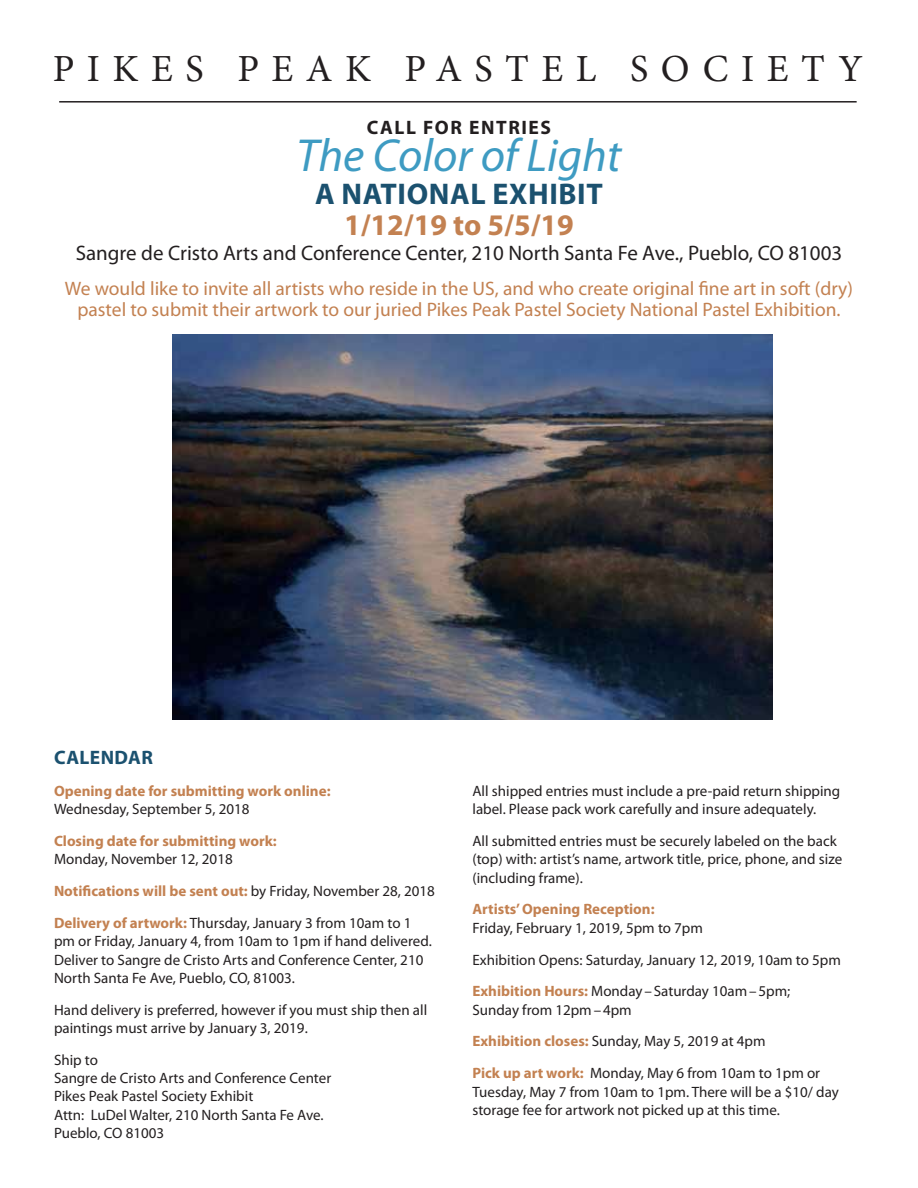
<style>
.page{position:relative;width:918px;height:1188px;background:#fff}
.page>*{position:absolute;margin:0;border:0;box-sizing:border-box;transform-origin:0 0}
.t1{font:italic 46.5px "Myriad Pro";color:#3e9bc2}
.t2{font:38.4px "Minion Pro";letter-spacing:.325em;color:#231f20}
.t3{font:700 30px "Myriad Pro";letter-spacing:.02em;color:#1b516f}
.t4{font:700 30px "Myriad Pro";color:#c38151}
.t5{font:21px "Myriad Pro";color:#231f20}
.t6{font:19.5px/21.3px "Myriad Pro";color:#c38151;text-align:center}
.t7{font:700 19.5px "Myriad Pro";letter-spacing:.08em;color:#231f20}
.t8{font:700 19.5px "Myriad Pro";letter-spacing:.02em;color:#1b516f}
.t9{font:15px/18.3px "Myriad Pro";color:#231f20}
.t10{font:700 15px "Myriad Pro";color:#c38151}
.s1{font-weight:700;color:#c38151}
</style>
<div class="page">
<hr style="left:59px;top:101px;width:798px;height:2px;background:#231f20">
<img style="left:172px;top:335px;width:601px;height:385px">
<h2 class="t2" style="left:53px;top:43px;width:812px">PIKES PEAK PASTEL SOCIETY</h2>
<h3 class="t7" style="left:367px;top:114px;width:186px">CALL FOR ENTRIES</h3>
<h1 class="t1" style="left:296px;top:127px;width:327px">The Color of Light</h1>
<h3 class="t3" style="left:315px;top:174px;width:289px">A NATIONAL EXHIBIT</h3>
<h3 class="t4" style="left:344px;top:205px;width:231px">1/12/19 to 5/5/19</h3>
<h3 class="t5" style="left:76px;top:240px;width:768px">Sangre de Cristo Arts and Conference Center, 210 North Santa Fe Ave., Pueblo, CO 81003</h3>
<h3 class="t6" style="left:65px;top:278px;width:790px">We would like to invite all artists who reside in the US, and who create original fine art in soft (dry) pastel to submit their artwork to our juried Pikes Peak Pastel Society National Pastel Exhibition.</h3>
<h3 class="t8" style="left:54px;top:745px;width:100px">CALENDAR</h3>
<p class="t10" style="left:54px;top:781px;width:278px">Opening date for submitting work online:</p>
<p class="t9" style="left:54px;top:800px;width:197px">Wednesday, September 5, 2018</p>
<p class="t10" style="left:54px;top:831px;width:224px">Closing date for submitting work:</p>
<p class="t9" style="left:54px;top:843px;width:382px;line-height:31.8px">Monday, November 12, 2018<br><span class="s1">Notifications will be sent out:</span> by Friday, November 28, 2018<br><span class="s1">Delivery of artwork:</span> Thursday, January 3 from 10am to 1</p>
<p class="t9" style="left:54px;top:932px;width:379px">pm or Friday, January 4, from 10am to 1pm if hand delivered.<br>Deliver to Sangre de Cristo Arts and Conference Center, 210<br>North Santa Fe Ave, Pueblo, CO, 81003.</p>
<p class="t9" style="left:54px;top:1000px;width:375px">Hand delivery is preferred, however if you must ship then all paintings must arrive by January 3, 2019.</p>
<p class="t9" style="left:54px;top:1050px;width:279px">Ship to<br>Sangre de Cristo Arts and Conference Center<br>Pikes Peak Pastel Society Exhibit<br>Attn: LuDel Walter, 210 North Santa Fe Ave.<br>Pueblo, CO 81003</p>
<p class="t9" style="left:472px;top:782px;width:369px">All shipped entries must include a pre-paid return shipping label. Please pack work carefully and insure adequately.</p>
<p class="t9" style="left:472px;top:832px;width:371px">All submitted entries must be securely labeled on the back (top) with: artist’s name, artwork title, price, phone, and size (including frame).</p>
<p class="t10" style="left:472px;top:900px;width:184px">Artists’ Opening Reception:</p>
<p class="t9" style="left:472px;top:912px;width:370px;line-height:31.8px">Friday, February 1, 2019, 5pm to 7pm<br>Exhibition Opens: Saturday, January 12, 2019, 10am to 5pm<br><span class="s1">Exhibition Hours:</span> Monday – Saturday 10am–5pm;</p>
<p class="t9" style="left:472px;top:994px;width:349px;line-height:31.8px">Sunday from 12pm–4pm<br><span class="s1">Exhibition closes:</span> Sunday, May 5, 2019 at 4pm<br><span class="s1">Pick up art work:</span> Monday, May 6 from 10am to 1pm or</p>
<p class="t9" style="left:472px;top:1082px;width:368px">Tuesday, May 7 from 10am to 1pm. There will be a $10/ day storage fee for artwork not picked up at this time.</p>
</div>
